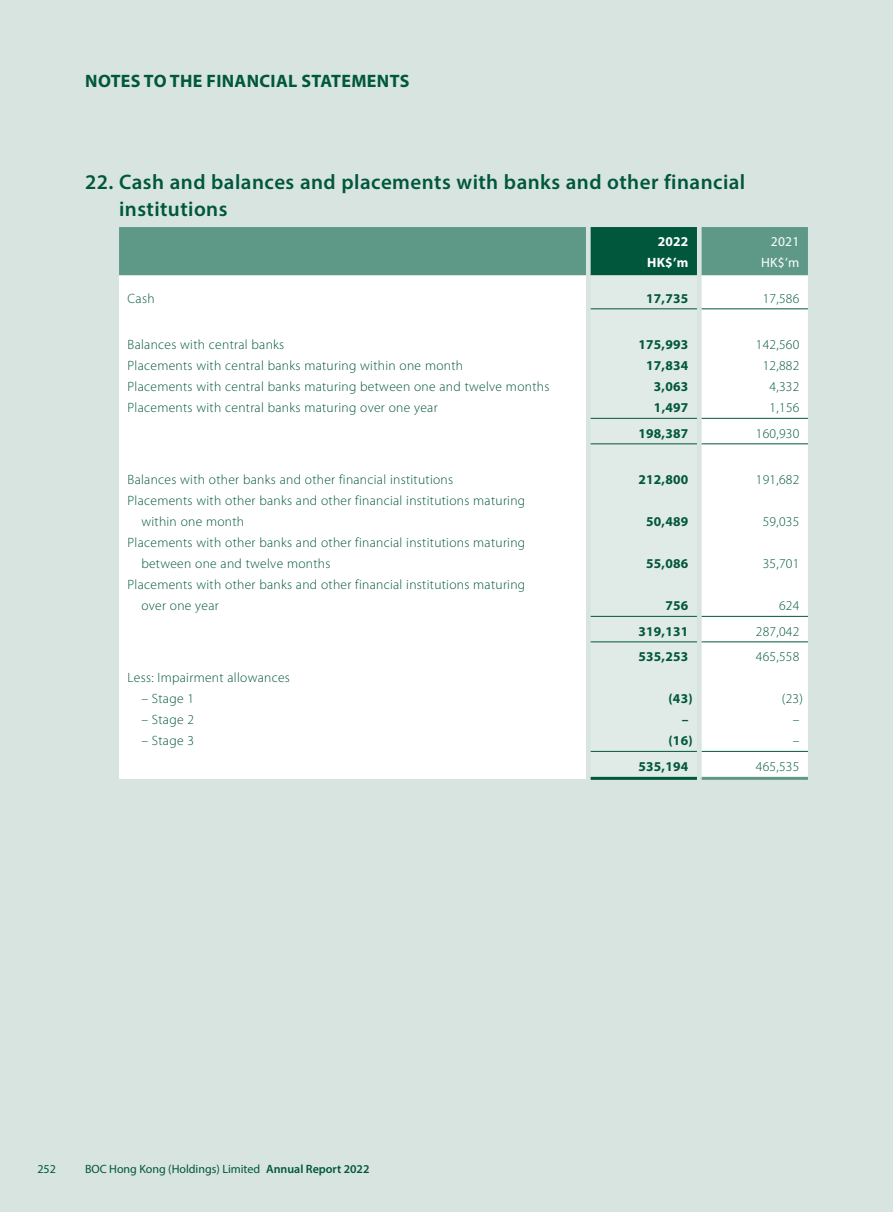
<style>
.page{position:relative;width:893px;height:1212px;background:#d7e4e0}
.page>*{position:absolute;margin:0;border:0;box-sizing:border-box;transform-origin:0 0}
.t1{font:600 21px/27px "Myriad Pro";letter-spacing:.02em;color:#00573c}
.t2{font:700 18px "Myriad Pro";letter-spacing:.02em;color:#00573c}
.t3{font:300 13.5px/21px "Myriad Pro";letter-spacing:.02em;color:#00573c}
.t4{font:700 13.5px "Myriad Pro";letter-spacing:.02em;color:#00573c}
.t5{font:700 13.5px "Myriad Pro";letter-spacing:.02em;color:#fff}
.t6{font:13.5px "Myriad Pro";letter-spacing:.02em;color:#fff}
.t7{font:12px "Myriad Pro";color:#00573c}
.s1{font-weight:600}
</style>
<div class="page">
<svg style="left:119px;top:227px;width:689px;height:48px;background:#518f7d"></svg>
<div style="left:119px;top:275px;width:689px;height:504px;background:#fff"></div>
<div style="left:591px;top:275px;width:106px;height:502px;background:#e0eae6"></div>
<hr style="left:591px;top:309px;width:106px;height:1px;background:#00573c">
<hr style="left:702px;top:309px;width:106px;height:1px;background:#00573c">
<hr style="left:591px;top:418px;width:106px;height:1px;background:#00573c">
<hr style="left:702px;top:418px;width:106px;height:1px;background:#00573c">
<hr style="left:591px;top:444px;width:106px;height:1px;background:#00573c">
<hr style="left:702px;top:444px;width:106px;height:1px;background:#00573c">
<hr style="left:591px;top:616px;width:106px;height:1px;background:#00573c">
<hr style="left:702px;top:616px;width:106px;height:1px;background:#00573c">
<hr style="left:591px;top:642px;width:106px;height:1px;background:#00573c">
<hr style="left:702px;top:642px;width:106px;height:1px;background:#00573c">
<hr style="left:591px;top:751px;width:106px;height:1px;background:#00573c">
<hr style="left:702px;top:751px;width:106px;height:1px;background:#00573c">
<hr style="left:591px;top:777px;width:106px;height:3px;background:#00573c">
<hr style="left:702px;top:777px;width:106px;height:3px;background:#5e9988">
<h2 class="t2" style="left:85px;top:70px;width:326px">NOTES TO THE FINANCIAL STATEMENTS</h2>
<h1 class="t1" style="left:119px;top:168px;width:628px;text-indent:-34px">22. Cash and balances and placements with banks and other financial institutions</h1>
<p class="t5" style="left:658px;top:233px;width:32px">2022</p>
<p class="t6" style="left:771px;top:233px;width:30px">2021</p>
<p class="t5" style="left:647px;top:254px;width:43px">HK$’m</p>
<p class="t6" style="left:761px;top:254px;width:40px">HK$’m</p>
<p class="t3" style="left:128px;top:288px;width:28px">Cash</p>
<p class="t4" style="left:646px;top:289px;width:44px">17,735</p>
<p class="t3" style="left:763px;top:288px;width:38px">17,586</p>
<p class="t3" style="left:128px;top:334px;width:158px">Balances with central banks</p>
<p class="t4" style="left:638px;top:336px;width:52px">175,993</p>
<p class="t3" style="left:756px;top:334px;width:45px">142,560</p>
<p class="t3" style="left:128px;top:355px;width:337px">Placements with central banks maturing within one month</p>
<p class="t4" style="left:646px;top:357px;width:44px">17,834</p>
<p class="t3" style="left:763px;top:355px;width:38px">12,882</p>
<p class="t3" style="left:128px;top:376px;width:423px">Placements with central banks maturing between one and twelve months</p>
<p class="t4" style="left:654px;top:378px;width:36px">3,063</p>
<p class="t3" style="left:769px;top:376px;width:31px">4,332</p>
<p class="t3" style="left:128px;top:398px;width:312px">Placements with central banks maturing over one year</p>
<p class="t4" style="left:654px;top:399px;width:36px">1,497</p>
<p class="t3" style="left:770px;top:398px;width:31px">1,156</p>
<p class="t4" style="left:638px;top:424px;width:52px">198,387</p>
<p class="t3" style="left:756px;top:423px;width:45px">160,930</p>
<p class="t3" style="left:128px;top:469px;width:327px">Balances with other banks and other financial institutions</p>
<p class="t4" style="left:638px;top:471px;width:52px">212,800</p>
<p class="t3" style="left:756px;top:469px;width:45px">191,682</p>
<p class="t3" style="left:141px;top:490px;width:385px;text-indent:-14px">Placements with other banks and other financial institutions maturing within one month</p>
<p class="t4" style="left:646px;top:513px;width:44px">50,489</p>
<p class="t3" style="left:763px;top:511px;width:38px">59,035</p>
<p class="t3" style="left:141px;top:533px;width:385px;text-indent:-14px">Placements with other banks and other financial institutions maturing between one and twelve months</p>
<p class="t3" style="left:141px;top:575px;width:385px;text-indent:-14px">Placements with other banks and other financial institutions maturing over one year</p>
<p class="t4" style="left:646px;top:555px;width:44px">55,086</p>
<p class="t3" style="left:763px;top:554px;width:38px">35,701</p>
<p class="t4" style="left:665px;top:597px;width:25px">756</p>
<p class="t3" style="left:779px;top:596px;width:22px">624</p>
<p class="t4" style="left:638px;top:622px;width:52px">319,131</p>
<p class="t3" style="left:756px;top:621px;width:45px">287,042</p>
<p class="t4" style="left:638px;top:648px;width:52px">535,253</p>
<p class="t3" style="left:756px;top:646px;width:45px">465,558</p>
<p class="t3" style="left:128px;top:667px;width:164px">Less: Impairment allowances</p>
<p class="t3" style="left:141px;top:688px;width:54px">– Stage 1</p>
<p class="t4" style="left:668px;top:690px;width:26px">(43)</p>
<p class="t3" style="left:782px;top:688px;width:23px">(23)</p>
<p class="t3" style="left:141px;top:709px;width:54px">– Stage 2</p>
<p class="t4" style="left:682px;top:711px;width:8px">–</p>
<p class="t3" style="left:793px;top:709px;width:8px">–</p>
<p class="t3" style="left:141px;top:731px;width:54px">– Stage 3</p>
<p class="t4" style="left:668px;top:732px;width:26px">(16)</p>
<p class="t3" style="left:793px;top:731px;width:8px">–</p>
<p class="t4" style="left:638px;top:757px;width:52px">535,194</p>
<p class="t3" style="left:756px;top:756px;width:45px">465,535</p>
<p class="t7" style="left:37px;top:1161px;width:20px">252</p>
<p class="t7" style="left:85px;top:1161px;width:286px">BOC Hong Kong (Holdings) Limited <span class="s1">Annual Report 2022</span></p>
</div>
